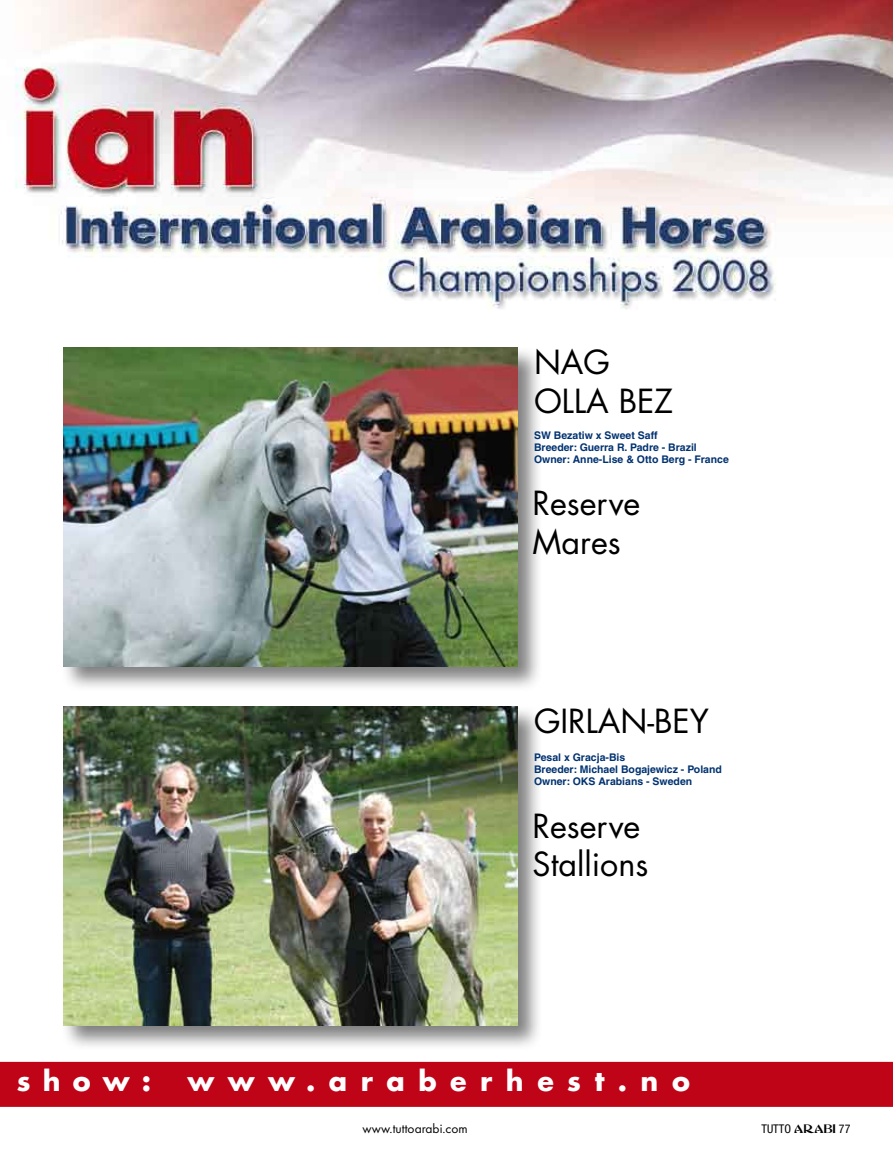
<style>
.page{position:relative;width:893px;height:1170px;background:#fff}
.page>*{position:absolute;margin:0;border:0;box-sizing:border-box;transform-origin:0 0}
.t1{font:32.25px/38.8px "Futura";color:#000}
.t2{font:700 27px "Futura";letter-spacing:.5em;color:#fff}
.t3{font:13.5px "Futura T";color:#000}
.t4{font:condensed 12px "Helvetica Neue";color:#000}
.t5{font:700 10.5px/12px "Helvetica";color:#003270}
.s1{font-family:"Abbess";font-stretch:normal}
</style>
<div class="page">
<img style="left:0;top:0;width:893px;height:1107px">
<div style="left:60px;top:344px;width:491px;height:355px;background:#000;opacity:.5"></div>
<img style="left:63px;top:347px;width:455px;height:319px">
<div style="left:60px;top:704px;width:491px;height:354px;background:#000;opacity:.5"></div>
<img style="left:63px;top:707px;width:455px;height:318px">
<div style="left:0;top:1061px;width:893px;height:45px;background:#c00418"></div>
<h1 class="t1" style="left:534px;top:342px;width:141px">NAG<br>OLLA BEZ</h1>
<p class="t5" style="left:534px;top:429px;width:196px">SW Bezatiw x Sweet Saff<br>Breeder: Guerra R. Padre - Brazil<br>Owner: Anne-Lise &amp; Otto Berg - France</p>
<h1 class="t1" style="left:533px;top:483px;width:109px">Reserve<br>Mares</h1>
<h1 class="t1" style="left:534px;top:701px;width:176px">GIRLAN-BEY</h1>
<p class="t5" style="left:534px;top:751px;width:189px">Pesal x Gracja-Bis<br>Breeder: Michael Bogajewicz - Poland<br>Owner: OKS Arabians - Sweden</p>
<h1 class="t1" style="left:533px;top:805px;width:117px">Reserve<br>Stallions</h1>
<h2 class="t2" style="left:17px;top:1061px;width:136px">show:</h2>
<h2 class="t2" style="left:187px;top:1061px;width:504px">www.araberhest.no</h2>
<p class="t3" style="left:363px;top:1120px;width:107px">www.tuttoarabi.com</p>
<p class="t4" style="left:761px;top:1121px;width:90px">TUTTO <span class="s1">ARABI</span> 77</p>
</div>
